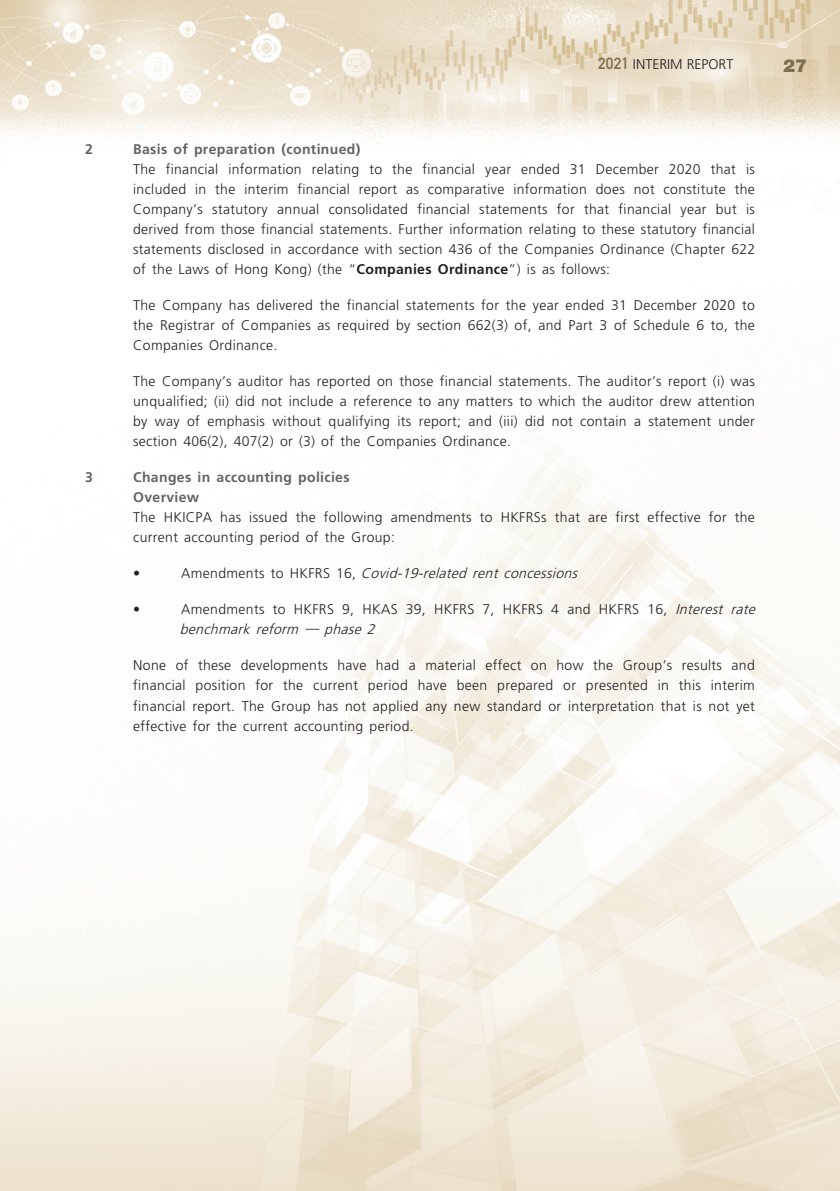
<style>
.page{position:relative;width:840px;height:1191px;background:#fff}
.page>*{position:absolute;margin:0;border:0;box-sizing:border-box;transform-origin:0 0}
.t1{font:900 18px "Helvetica Neue LT Std";color:#7c6f51}
._27_____P4__Note{font:300 14px/20px "Frutiger LT Std";letter-spacing:.025em;color:#231f20;text-align:justify}
._26___P2__Note{font:300 14px/20px "Frutiger LT Std";letter-spacing:.025em;color:#231f20}
._22____IN2__Note{font:300 14px/20px "Frutiger LT Std";letter-spacing:.025em;color:#231f20}
._17_H1__Note{font:700 14px "Frutiger LT Std";letter-spacing:.025em;color:#636366}
._22____IN2__Note-2{font:italic 300 14px "Frutiger LT Std";color:#231f20}
._27_____P4__Note-2{font:300 14px "Frutiger LT Std";color:#231f20}
._18___H2__Note{font:700 14px "Frutiger LT Std";letter-spacing:.025em;color:#636366}
.s1{font-family:"DIN Mittelschrift Std";font-weight:400;font-size:16px;color:#7c6f51}
.s2{font-weight:700}
.s3{font-style:normal}
.s4{font-style:italic}
</style>
<div class="page">
<img style="left:0;top:0;width:839px;height:1191px">
<p class="_27_____P4__Note-2" style="left:598px;top:56px;width:137px"><span class="s1">2021</span> INTERIM REPORT</p>
<p class="t1" style="left:782px;top:55px;width:26px">27</p>
<p class="_17_H1__Note" style="left:85px;top:141px;width:9px">2</p>
<p class="_17_H1__Note" style="left:133px;top:141px;width:228px">Basis of preparation (continued)</p>
<p class="_27_____P4__Note" style="left:133px;top:160px;width:623px">The financial information relating to the financial year ended 31 December 2020 that is included in the interim financial report as comparative information does not constitute the Company’s statutory annual consolidated financial statements for that financial year but is derived from those financial statements. Further information relating to these statutory financial statements disclosed in accordance with section 436 of the Companies Ordinance (Chapter 622 of the Laws of Hong Kong) (the “<span class="s2">Companies Ordinance</span>”) is as follows:</p>
<p class="_27_____P4__Note" style="left:133px;top:296px;width:623px">The Company has delivered the financial statements for the year ended 31 December 2020 to the Registrar of Companies as required by section 662(3) of, and Part 3 of Schedule 6 to, the Companies Ordinance.</p>
<p class="_27_____P4__Note" style="left:133px;top:372px;width:623px">The Company’s auditor has reported on those financial statements. The auditor’s report (i) was unqualified; (ii) did not include a reference to any matters to which the auditor drew attention by way of emphasis without qualifying its report; and (iii) did not contain a statement under section 406(2), 407(2) or (3) of the Companies Ordinance.</p>
<p class="_17_H1__Note" style="left:85px;top:469px;width:9px">3</p>
<p class="_17_H1__Note" style="left:133px;top:469px;width:218px">Changes in accounting policies</p>
<p class="_18___H2__Note" style="left:133px;top:489px;width:68px">Overview</p>
<p class="_26___P2__Note" style="left:133px;top:508px;width:623px">The HKICPA has issued the following amendments to HKFRSs that are first effective for the current accounting period of the Group:</p>
<p class="_22____IN2__Note" style="left:133px;top:564px;width:8px">•</p>
<p class="_22____IN2__Note-2" style="left:181px;top:565px;width:401px"><span class="s3">A m e n d m e n t s t o H K F R S 1 6 ,</span> Covid-19-related rent concessions</p>
<p class="_22____IN2__Note" style="left:133px;top:600px;width:8px">•</p>
<p class="_22____IN2__Note" style="left:180px;top:600px;width:580px">Amendments to HKFRS 9, HKAS 39, HKFRS 7, HKFRS 4 and HKFRS 16, <span class="s4">Interest rate benchmark reform — phase 2</span></p>
<p class="_26___P2__Note" style="left:133px;top:656px;width:623px;text-align:justify">None of these developments have had a material effect on how the Group’s results and financial position for the current period have been prepared or presented in this interim financial report. The Group has not applied any new standard or interpretation that is not yet effective for the current accounting period.</p>
</div>
